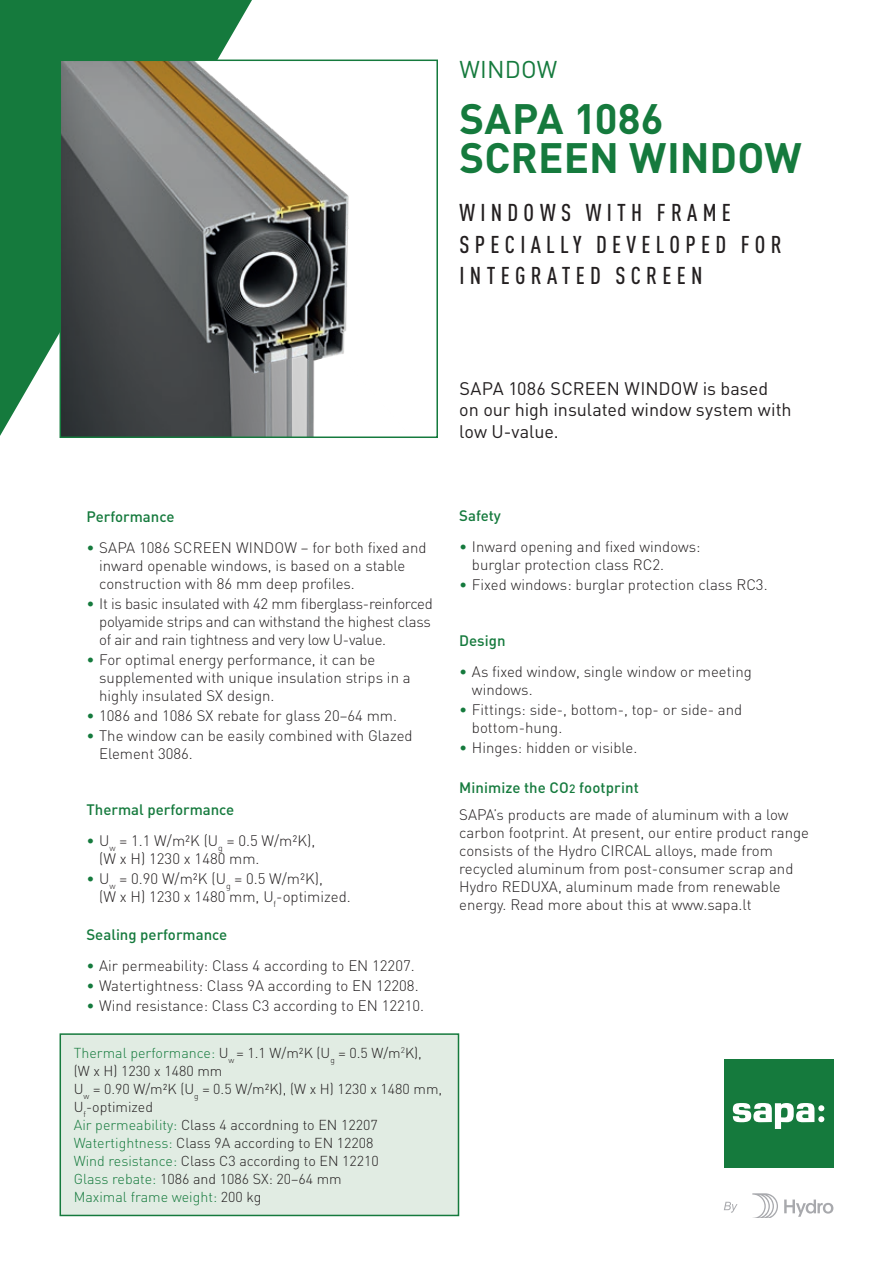
<style>
.page{position:relative;width:893px;height:1263px;background:#fff}
.page>*{position:absolute;margin:0;border:0;box-sizing:border-box;transform-origin:0 0}
.t1{font:700 42px/39px "DIN Pro";letter-spacing:.005em;color:#157a3d}
.t2{font:500 condensed 24px/31.5px "DIN Pro";letter-spacing:.22em;color:#231f20}
.t3{font:24px "DIN Pro";letter-spacing:.01em;color:#157a3d}
.t4{font:18px/21.8px "DIN Pro";color:#231f20}
.t5{font:300 15px/18px "DIN Pro";color:#231f20}
.t6{font:300 15px/18px "DIN Pro";letter-spacing:-.02em;color:#231f20}
.t7{font:500 15px "DIN Pro";color:#157a3d}
.t8{font:300 14.25px/18px "DIN Pro";color:#231f20}
.s1{color:#157a3d}
.s2{font-weight:500;color:#157a3d}
.s3{font-weight:500;font-size:12px;color:#157a3d}
</style>
<div class="page">
<svg style="left:0;top:0;width:252px;height:436px;background:#2c8750"></svg>
<div style="left:60px;top:1034px;width:398px;height:181px;background:#e1ece3"></div>
<div style="left:60px;top:1033px;width:399px;height:183px;border:2px solid #157a3d"></div>
<div style="left:724px;top:1059px;width:109px;height:108px;background:#157a3d"></div>
<svg style="left:733px;top:1103px;width:91px;height:26px"></svg>
<svg style="left:784px;top:1199px;width:49px;height:18px"></svg>
<svg style="left:752px;top:1193px;width:26px;height:25px"></svg>
<svg style="left:724px;top:1202px;width:13px;height:11px"></svg>
<img style="left:63px;top:63px;width:286px;height:372px">
<div style="left:60px;top:60px;width:378px;height:378px;border:2px solid #157a3d"></div>
<h2 class="t3" style="left:459px;top:53px;width:100px">WINDOW</h2>
<h1 class="t1" style="left:459px;top:97px;width:344px">SAPA 1086<br>SCREEN WINDOW</h1>
<h2 class="t2" style="left:459px;top:195px;width:324px">WINDOWS WITH FRAME<br>SPECIALLY DEVELOPED FOR<br>INTEGRATED SCREEN</h2>
<p class="t4" style="left:459px;top:376px;width:334px">SAPA 1086 SCREEN WINDOW is based on our high insulated window system with low U-value.</p>
<p class="t7" style="left:86px;top:506px;width:89px">Performance</p>
<p class="t5" style="left:99px;top:537px;width:329px;text-indent:-13px"><span class="s1">•</span> SAPA 1086 SCREEN WINDOW – for both fixed and inward openable windows, is based on a stable construction with 86 mm deep profiles.</p>
<p class="t6" style="left:99px;top:594px;width:335px;text-indent:-13px"><span class="s1">•</span> It is basic insulated with 42 mm fiberglass-reinforced polyamide strips and can withstand the highest class of air and rain tightness and very low U-value.</p>
<p class="t5" style="left:99px;top:650px;width:313px;text-indent:-13px"><span class="s1">•</span> For optimal energy performance, it can be supplemented with unique insulation strips in a highly insulated SX design.</p>
<p class="t5" style="left:86px;top:706px;width:312px"><span class="s1">•</span> 1086 and 1086 SX rebate for glass 20–64 mm.</p>
<p class="t5" style="left:99px;top:726px;width:315px;text-indent:-13px"><span class="s1">•</span> The window can be easily combined with Glazed<br>Element 3086.</p>
<p class="t7" style="left:86px;top:799px;width:149px">Thermal performance</p>
<p class="t5" style="left:99px;top:831px;width:218px;text-indent:-13px"><span class="s1">•</span> U<sub>w</sub> = 1.1 W/m²K (U<sub>g</sub> = 0.5 W/m²K), (W x H) 1230 x 1480 mm.</p>
<p class="t5" style="left:99px;top:869px;width:253px;text-indent:-13px"><span class="s1">•</span> U<sub>w</sub> = 0.90 W/m²K (U<sub>g</sub> = 0.5 W/m²K),<br>(W x H) 1230 x 1480 mm, U<sub>f</sub>-optimized.</p>
<p class="t7" style="left:86px;top:924px;width:142px">Sealing performance</p>
<p class="t5" style="left:86px;top:956px;width:330px"><span class="s1">•</span> Air permeability: Class 4 according to EN 12207.</p>
<p class="t5" style="left:86px;top:976px;width:334px"><span class="s1">•</span> Watertightness: Class 9A according to EN 12208.</p>
<p class="t5" style="left:86px;top:996px;width:339px"><span class="s1">•</span> Wind resistance: Class C3 according to EN 12210.</p>
<p class="t8" style="left:74px;top:1043px;width:370px"><span class="s1">Thermal performance:</span> U<sub>w</sub> = 1.1 W/m²K (U<sub>g</sub> = 0.5 W/m<sup>2</sup>K),<br>(W x H) 1230 x 1480 mm<br>U<sub>w</sub> = 0.90 W/m²K (U<sub>g</sub> = 0.5 W/m²K), (W x H) 1230 x 1480 mm, U<sub>f</sub>-optimized<br><span class="s1">Air permeability:</span> Class 4 accordning to EN 12207<br><span class="s1">Watertightness:</span> Class 9A according to EN 12208<br><span class="s1">Wind resistance:</span> Class C3 according to EN 12210<br><span class="s1">Glass rebate:</span> 1086 and 1086 SX: 20–64 mm<br><span class="s1">Maximal frame weight:</span> 200 kg</p>
<p class="t7" style="left:459px;top:505px;width:43px">Safety</p>
<p class="t5" style="left:472px;top:537px;width:230px;text-indent:-13px"><span class="s1">•</span> Inward opening and fixed windows: burglar protection class RC2.</p>
<p class="t5" style="left:459px;top:575px;width:310px"><span class="s1">•</span> Fixed windows: burglar protection class RC3.</p>
<p class="t7" style="left:459px;top:630px;width:48px">Design</p>
<p class="t5" style="left:472px;top:662px;width:281px;text-indent:-13px"><span class="s1">•</span> As fixed window, single window or meeting windows.</p>
<p class="t5" style="left:472px;top:700px;width:272px;text-indent:-13px"><span class="s1">•</span> Fittings: side-, bottom-, top- or side- and bottom-hung.</p>
<p class="t5" style="left:459px;top:738px;width:180px"><span class="s1">•</span> Hinges: hidden or visible.</p>
<p class="t5" style="left:459px;top:774px;width:331px;line-height:26.5px"><span class="s2">Minimize the CO</span><span class="s3">2</span> <span class="s2">footprint<br></span>SAPA’s products are made of aluminum with a low</p>
<p class="t5" style="left:459px;top:823px;width:351px">carbon footprint. At present, our entire product range consists of the Hydro CIRCAL alloys, made from recycled aluminum from post-consumer scrap and Hydro REDUXA, aluminum made from renewable energy. Read more about this at www.sapa.lt</p>
</div>
